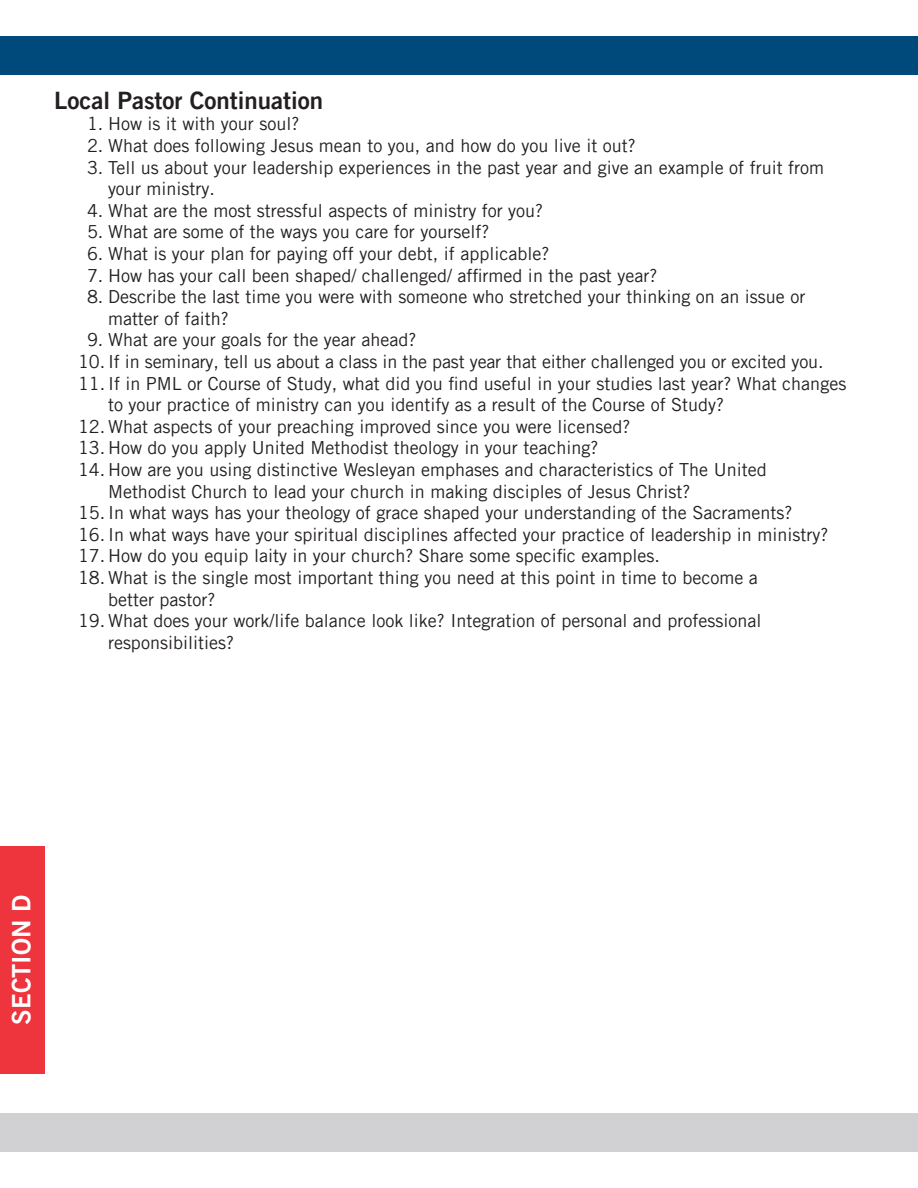
<style>
.page{position:relative;width:918px;height:1188px;background:#fff}
.page>*{position:absolute;margin:0;border:0;box-sizing:border-box;transform-origin:0 0}
.t1{font:25.5px "Trade Gothic LT Pro Bd 2";color:#fff}
.SubHeader{font:24px "Trade Gothic LT Pro Bd 2";color:#231f20}
.Body_Text{font:18px/21.6px "Trade Gothic LT Pro";color:#231f20}
</style>
<div class="page">
<div style="left:0;top:36px;width:918px;height:38px;background:#00497b"></div>
<div style="left:0;top:1114px;width:918px;height:38px;background:#d1d1d3"></div>
<div style="left:0;top:846px;width:45px;height:227px;background:#ee343d"></div>
<p class="SubHeader" style="left:54px;top:85px;width:271px">Local Pastor Continuation</p>
<p class="Body_Text" style="left:87px;top:113px;width:214px">1. How is it with your soul?</p>
<p class="Body_Text" style="left:87px;top:135px;width:550px">2. What does following Jesus mean to you, and how do you live it out?</p>
<p class="Body_Text" style="left:108px;top:156px;width:718px;text-indent:-21px">3. Tell us about your leadership experiences in the past year and give an example of fruit from your ministry.</p>
<p class="Body_Text" style="left:87px;top:199px;width:458px">4. What are the most stressful aspects of ministry for you?</p>
<p class="Body_Text" style="left:87px;top:221px;width:404px">5. What are some of the ways you care for yourself?</p>
<p class="Body_Text" style="left:87px;top:243px;width:464px">6. What is your plan for paying off your debt, if applicable?</p>
<p class="Body_Text" style="left:87px;top:264px;width:572px">7. How has your call been shaped/ challenged/ affirmed in the past year?</p>
<p class="Body_Text" style="left:108px;top:286px;width:699px;text-indent:-21px">8. Describe the last time you were with someone who stretched your thinking on an issue or matter of faith?</p>
<p class="Body_Text" style="left:87px;top:329px;width:331px">9. What are your goals for the year ahead?</p>
<p class="Body_Text" style="left:78px;top:351px;width:747px">10.If in seminary, tell us about a class in the past year that either challenged you or excited you.</p>
<p class="Body_Text" style="left:78px;top:372px;width:770px">11.If in PML or Course of Study, what did you find useful in your studies last year? What changes</p>
<p class="Body_Text" style="left:108px;top:394px;width:618px">to your practice of ministry can you identify as a result of the Course of Study?</p>
<p class="Body_Text" style="left:78px;top:415px;width:554px">12. What aspects of your preaching improved since you were licensed?</p>
<p class="Body_Text" style="left:78px;top:437px;width:522px">13.How do you apply United Methodist theology in your teaching?</p>
<p class="Body_Text" style="left:108px;top:459px;width:660px;text-indent:-30px">14.How are you using distinctive Wesleyan emphases and characteristics of The United<br>Methodist Church to lead your church in making disciples of Jesus Christ?</p>
<p class="Body_Text" style="left:78px;top:502px;width:716px">15.In what ways has your theology of grace shaped your understanding of the Sacraments?</p>
<p class="Body_Text" style="left:78px;top:523px;width:752px">16.In what ways have your spiritual disciplines affected your practice of leadership in ministry?</p>
<p class="Body_Text" style="left:78px;top:545px;width:583px">17.How do you equip laity in your church? Share some specific examples.</p>
<p class="Body_Text" style="left:78px;top:567px;width:681px">18. What is the single most important thing you need at this point in time to become a</p>
<p class="Body_Text" style="left:108px;top:588px;width:109px">better pastor?</p>
<p class="Body_Text" style="left:108px;top:610px;width:655px;text-indent:-30px">19. What does your work/life balance look like? Integration of personal and professional responsibilities?</p>
<h1 class="t1" style="left:6px;top:1025px;width:131px;rotate:-90deg">SECTION D</h1>
</div>
